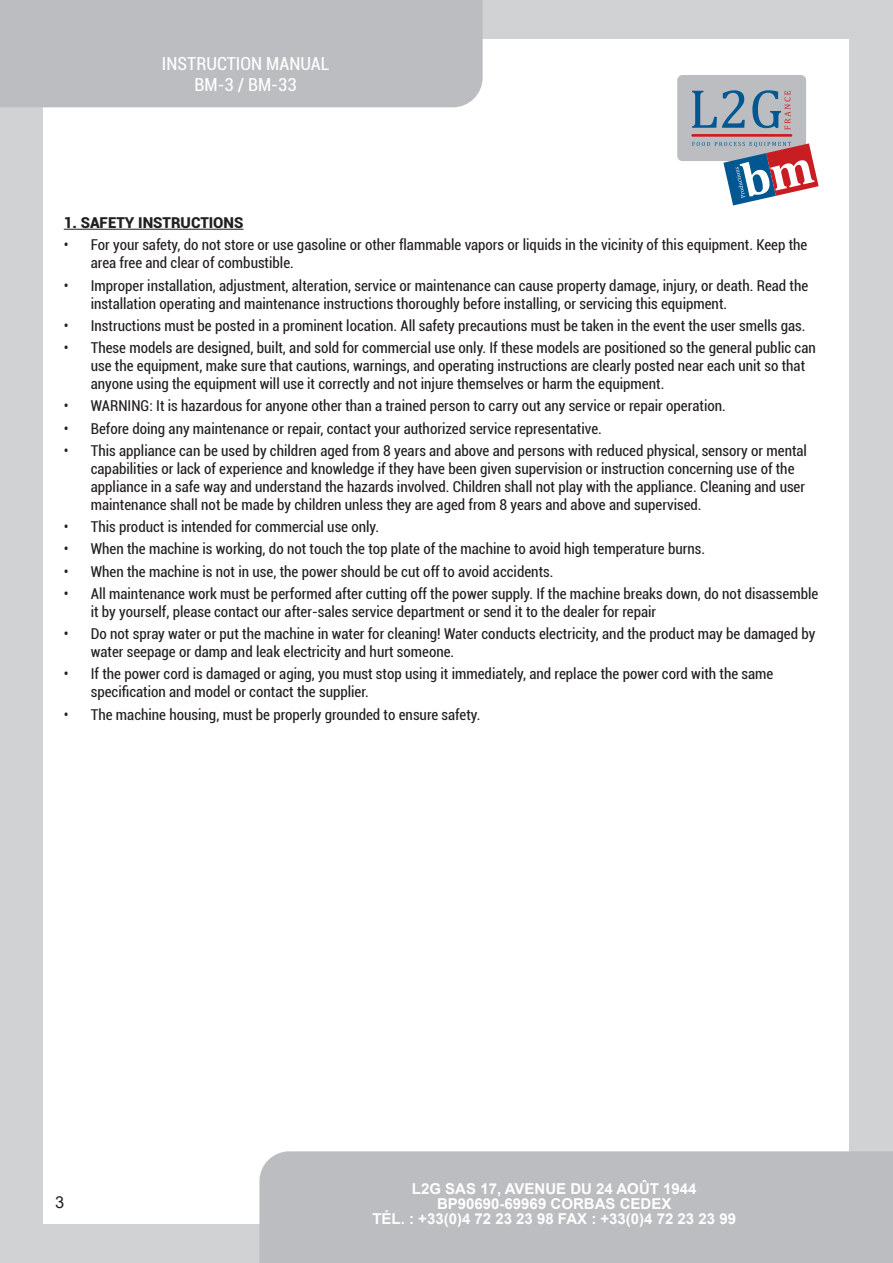
<style>
.page{position:relative;width:893px;height:1263px;background:#d1d2d4}
.page>*{position:absolute;margin:0;border:0;box-sizing:border-box;transform-origin:0 0}
.t1{font:condensed 18px/21px "Roboto";color:#fff;text-align:center}
.t2{font:16.5px "Arial";color:#231f20}
.t3{font:condensed 15px/18px "Roboto";color:#231f20}
.t4{font:700 15px/15px "Arial";color:#fff;text-align:center}
.paragraphe{font:900 15px "Roboto";color:#231f20}
</style>
<div class="page">
<div style="left:44px;top:39px;width:805px;height:1185px;background:#fff"></div>
<div style="left:0;top:0;width:483px;height:107px;background:#bcbdc0"></div>
<div style="left:259px;top:1151px;width:634px;height:112px;background:#bcbdc0"></div>
<div style="left:677px;top:75px;width:129px;height:86px;background:#bcbdc0;border-radius:5px"></div>
<svg style="left:692px;top:90px;width:53px;height:38px"></svg>
<svg style="left:752px;top:90px;width:38px;height:40px"></svg>
<hr style="left:691px;top:134px;width:101px;height:3px;background:#c81d23">
<svg style="left:692px;top:142px;width:127px;height:63px"></svg>
<hr style="left:64px;top:229px;width:180px;height:1px;background:#231f20">
<p class="t1" style="left:162px;top:52px;width:169px">INSTRUCTION MANUAL<br>BM-3 / BM-33</p>
<p class="paragraphe" style="left:64px;top:212px;width:181px">1. SAFETY INSTRUCTIONS</p>
<p class="t3" style="left:91px;top:236px;width:718px;text-indent:-27px">• For your safety, do not store or use gasoline or other flammable vapors or liquids in the vicinity of this equipment. Keep the area free and clear of combustible.</p>
<p class="t3" style="left:91px;top:276px;width:719px;text-indent:-27px">• Improper installation, adjustment, alteration, service or maintenance can cause property damage, injury, or death. Read the installation operating and maintenance instructions thoroughly before installing, or servicing this equipment.</p>
<p class="t3" style="left:64px;top:316px;width:743px">• Instructions must be posted in a prominent location. All safety precautions must be taken in the event the user smells gas.</p>
<p class="t3" style="left:91px;top:338px;width:726px;text-indent:-27px">• These models are designed, built, and sold for commercial use only. If these models are positioned so the general public can use the equipment, make sure that cautions, warnings, and operating instructions are clearly posted near each unit so that anyone using the equipment will use it correctly and not injure themselves or harm the equipment.</p>
<p class="t3" style="left:64px;top:397px;width:664px">• WARNING: It is hazardous for anyone other than a trained person to carry out any service or repair operation.</p>
<p class="t3" style="left:64px;top:419px;width:540px">• Before doing any maintenance or repair, contact your authorized service representative.</p>
<p class="t3" style="left:91px;top:441px;width:718px;text-indent:-27px">• This appliance can be used by children aged from 8 years and above and persons with reduced physical, sensory or mental capabilities or lack of experience and knowledge if they have been given supervision or instruction concerning use of the appliance in a safe way and understand the hazards involved. Children shall not play with the appliance. Cleaning and user maintenance shall not be made by children unless they are aged from 8 years and above and supervised.</p>
<p class="t3" style="left:64px;top:517px;width:317px">• This product is intended for commercial use only.</p>
<p class="t3" style="left:64px;top:540px;width:643px">• When the machine is working, do not touch the top plate of the machine to avoid high temperature burns.</p>
<p class="t3" style="left:64px;top:562px;width:491px">• When the machine is not in use, the power should be cut off to avoid accidents.</p>
<p class="t3" style="left:91px;top:584px;width:729px;text-indent:-27px">• All maintenance work must be performed after cutting off the power supply. If the machine breaks down, do not disassemble it by yourself, please contact our after-sales service department or send it to the dealer for repair</p>
<p class="t3" style="left:91px;top:624px;width:726px;text-indent:-27px">• Do not spray water or put the machine in water for cleaning! Water conducts electricity, and the product may be damaged by water seepage or damp and leak electricity and hurt someone.</p>
<p class="t3" style="left:91px;top:665px;width:684px;text-indent:-27px">• If the power cord is damaged or aging, you must stop using it immediately, and replace the power cord with the same specification and model or contact the supplier.</p>
<p class="t3" style="left:64px;top:705px;width:418px">• The machine housing, must be properly grounded to ensure safety.</p>
<p class="t2" style="left:55px;top:1191px;width:11px">3</p>
<p class="t4" style="left:372px;top:1181px;width:365px">L2G SAS 17, AVENUE DU 24 AOÛT 1944<br>BP90690-69969 CORBAS CEDEX<br>TÉL. : +33(0)4 72 23 23 98 FAX : +33(0)4 72 23 23 99</p>
</div>
